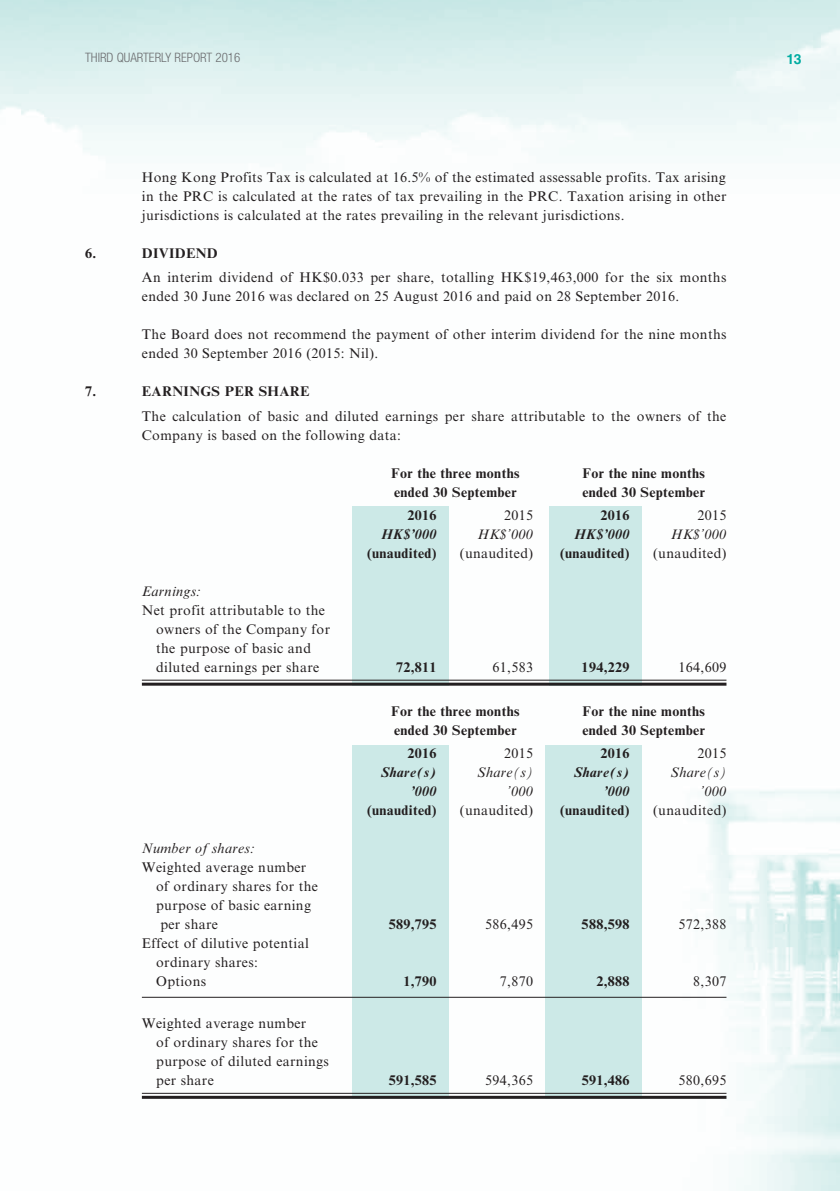
<style>
.page{position:relative;width:840px;height:1191px;background:#fff}
.page>*{position:absolute;margin:0;border:0;box-sizing:border-box;transform-origin:0 0}
.t1{font:14px/19px "Times New Roman MT Std";letter-spacing:.025em;color:#231f20}
.t2{font:700 14px "Times New Roman MT Std";letter-spacing:.025em;color:#231f20}
.t3{font:italic 14px "Times New Roman MT Std";letter-spacing:.025em;color:#231f20}
.t4{font:italic 700 14px "Times New Roman MT Std";letter-spacing:.025em;color:#231f20}
.t5{font:700 14px "Helvetica LT Std";color:#00aca2}
.t6{font:300 condensed 13px "Helvetica Neue LT Std";color:#6c6d70}
</style>
<div class="page">
<img style="left:0;top:0;width:839px;height:1191px">
<div style="left:351px;top:506px;width:97px;height:179px;background:#cce9e7"></div>
<div style="left:548px;top:506px;width:93px;height:179px;background:#cce9e7"></div>
<hr style="left:142px;top:679px;width:584px;height:1px;background:#231f20">
<hr style="left:142px;top:682px;width:584px;height:3px;background:#231f20">
<div style="left:351px;top:744px;width:97px;height:354px;background:#cce9e7"></div>
<div style="left:544px;top:744px;width:97px;height:354px;background:#cce9e7"></div>
<hr style="left:142px;top:996px;width:584px;height:1px;background:#231f20">
<hr style="left:142px;top:1092px;width:584px;height:1px;background:#231f20">
<hr style="left:142px;top:1095px;width:584px;height:3px;background:#231f20">
<p class="t6" style="left:85px;top:50px;width:157px">THIRD QUARTERLY REPORT 2016</p>
<p class="t5" style="left:786px;top:51px;width:17px">13</p>
<p class="t1" style="left:142px;top:167px;width:585px;text-align:justify">Hong Kong Profits Tax is calculated at 16.5% of the estimated assessable profits. Tax arising in the PRC is calculated at the rates of tax prevailing in the PRC. Taxation arising in other jurisdictions is calculated at the rates prevailing in the relevant jurisdictions.</p>
<p class="t2" style="left:85px;top:244px;width:13px">6.</p>
<p class="t2" style="left:142px;top:244px;width:77px">DIVIDEND</p>
<p class="t1" style="left:142px;top:268px;width:585px">An interim dividend of HK$0.033 per share, totalling HK$19,463,000 for the six months ended 30 June 2016 was declared on 25 August 2016 and paid on 28 September 2016.</p>
<p class="t1" style="left:142px;top:325px;width:586px">The Board does not recommend the payment of other interim dividend for the nine months ended 30 September 2016 (2015: Nil).</p>
<p class="t2" style="left:85px;top:383px;width:13px">7.</p>
<p class="t2" style="left:142px;top:383px;width:169px">EARNINGS PER SHARE</p>
<p class="t1" style="left:142px;top:407px;width:585px">The calculation of basic and diluted earnings per share attributable to the owners of the<br>Company is based on the following data:</p>
<p class="t2" style="left:391px;top:465px;width:130px">For the three months</p>
<p class="t2" style="left:582px;top:465px;width:124px">For the nine months</p>
<p class="t2" style="left:394px;top:484px;width:124px">ended 30 September</p>
<p class="t2" style="left:582px;top:484px;width:124px">ended 30 September</p>
<p class="t2" style="left:407px;top:507px;width:31px">2016</p>
<p class="t1" style="left:504px;top:506px;width:31px">2015</p>
<p class="t2" style="left:600px;top:507px;width:31px">2016</p>
<p class="t1" style="left:697px;top:506px;width:31px">2015</p>
<p class="t4" style="left:381px;top:526px;width:57px">HK$’000</p>
<p class="t3" style="left:477px;top:526px;width:57px">HK$’000</p>
<p class="t4" style="left:573px;top:526px;width:57px">HK$’000</p>
<p class="t3" style="left:670px;top:526px;width:57px">HK$’000</p>
<p class="t2" style="left:367px;top:545px;width:71px">(unaudited)</p>
<p class="t1" style="left:459px;top:544px;width:75px">(unaudited)</p>
<p class="t2" style="left:559px;top:545px;width:71px">(unaudited)</p>
<p class="t1" style="left:653px;top:544px;width:75px">(unaudited)</p>
<p class="t3" style="left:142px;top:583px;width:61px">Earnings:</p>
<p class="t1" style="left:156px;top:601px;width:175px;text-indent:-14px">Net profit attributable to the owners of the Company for the purpose of basic and diluted earnings per share</p>
<p class="t2" style="left:396px;top:659px;width:42px">72,811</p>
<p class="t1" style="left:492px;top:658px;width:42px">61,583</p>
<p class="t2" style="left:581px;top:659px;width:49px">194,229</p>
<p class="t1" style="left:678px;top:658px;width:49px">164,609</p>
<p class="t2" style="left:391px;top:703px;width:130px">For the three months</p>
<p class="t2" style="left:582px;top:703px;width:124px">For the nine months</p>
<p class="t2" style="left:394px;top:722px;width:124px">ended 30 September</p>
<p class="t2" style="left:582px;top:722px;width:124px">ended 30 September</p>
<p class="t2" style="left:407px;top:745px;width:31px">2016</p>
<p class="t1" style="left:504px;top:744px;width:31px">2015</p>
<p class="t2" style="left:600px;top:745px;width:31px">2016</p>
<p class="t1" style="left:697px;top:744px;width:31px">2015</p>
<p class="t4" style="left:380px;top:764px;width:57px">Share(s)</p>
<p class="t3" style="left:477px;top:764px;width:57px">Share(s)</p>
<p class="t4" style="left:573px;top:764px;width:57px">Share(s)</p>
<p class="t3" style="left:670px;top:764px;width:57px">Share(s)</p>
<p class="t4" style="left:410px;top:783px;width:27px">’000</p>
<p class="t3" style="left:507px;top:783px;width:27px">’000</p>
<p class="t4" style="left:603px;top:783px;width:27px">’000</p>
<p class="t3" style="left:700px;top:783px;width:27px">’000</p>
<p class="t2" style="left:367px;top:802px;width:71px">(unaudited)</p>
<p class="t1" style="left:459px;top:801px;width:75px">(unaudited)</p>
<p class="t2" style="left:559px;top:802px;width:71px">(unaudited)</p>
<p class="t1" style="left:653px;top:801px;width:75px">(unaudited)</p>
<p class="t3" style="left:142px;top:840px;width:115px">Number of shares:</p>
<p class="t1" style="left:156px;top:858px;width:163px;text-indent:-14px">Weighted average number of ordinary shares for the purpose of basic earning per share</p>
<p class="t1" style="left:156px;top:934px;width:154px;text-indent:-14px">Effect of dilutive potential ordinary shares:<br>Options</p>
<p class="t1" style="left:156px;top:1014px;width:174px;text-indent:-14px">Weighted average number<br>of ordinary shares for the purpose of diluted earnings per share</p>
<p class="t2" style="left:388px;top:916px;width:49px">589,795</p>
<p class="t1" style="left:485px;top:915px;width:49px">586,495</p>
<p class="t2" style="left:581px;top:916px;width:49px">588,598</p>
<p class="t1" style="left:678px;top:915px;width:49px">572,388</p>
<p class="t2" style="left:403px;top:973px;width:35px">1,790</p>
<p class="t1" style="left:499px;top:972px;width:35px">7,870</p>
<p class="t2" style="left:596px;top:973px;width:35px">2,888</p>
<p class="t1" style="left:692px;top:972px;width:35px">8,307</p>
<p class="t2" style="left:388px;top:1072px;width:49px">591,585</p>
<p class="t1" style="left:485px;top:1071px;width:49px">594,365</p>
<p class="t2" style="left:581px;top:1072px;width:49px">591,486</p>
<p class="t1" style="left:678px;top:1071px;width:49px">580,695</p>
</div>
